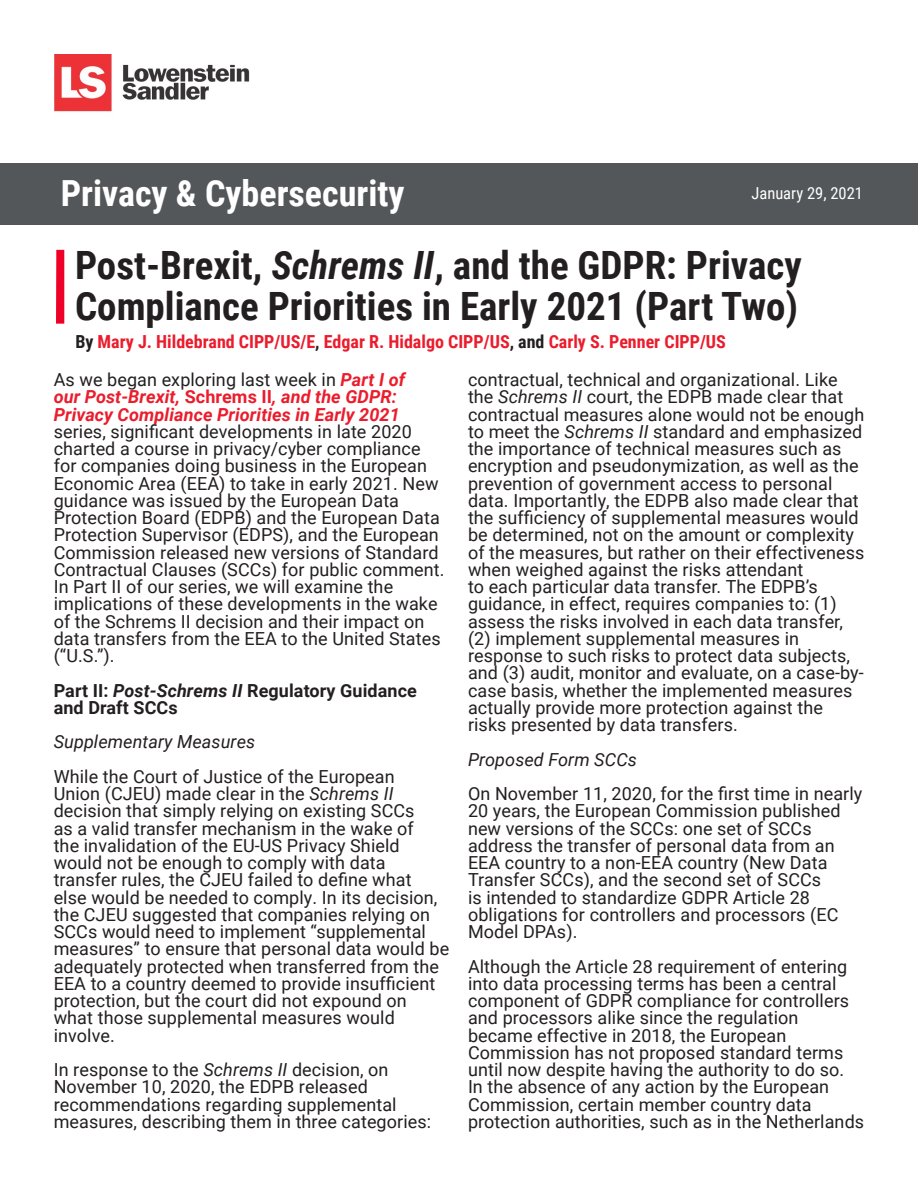
<style>
.page{position:relative;width:918px;height:1188px;background:#fff}
.page>*{position:absolute;margin:0;border:0;box-sizing:border-box;transform-origin:0 0}
.t1{font:700 39px/40.5px "Roboto Condensed";color:#231f20}
.t2{font:700 36px "Roboto Condensed";color:#fff}
.Body{font:18px/17.2px "Roboto";letter-spacing:.005em;color:#231f20}
.Body-2{font:700 18px "Roboto Condensed";color:#eb1c2c}
.Body-3{font:700 18px/17.2px "Roboto";letter-spacing:.005em;color:#231f20}
.Body-4{font:italic 18px "Roboto";letter-spacing:.005em;color:#231f20}
.t3{font:16.5px "Roboto Condensed";color:#fff}
.s1{font-style:italic}
.s2{color:#231f20}
.s3{color:#ea1c2d}
.s4{font-weight:700;font-style:italic;color:#eb1c2c}
.s5{font-weight:700;color:#eb1c2c}
</style>
<div class="page">
<div style="left:0;top:163px;width:918px;height:61px;background:#54575a"></div>
<img style="left:54px;top:54px;width:196px;height:58px">
<div style="left:56px;top:250px;width:8px;height:74px;background:#ef0027"></div>
<p class="t2" style="left:61px;top:168px;width:345px">Privacy &amp; Cybersecurity</p>
<p class="t1" style="left:75px;top:244px;width:728px">Post-Brexit, <span class="s1">Schrems II</span>, and the GDPR: Privacy<br>Compliance Priorities in Early 2021 (Part Two)</p>
<p class="Body-2" style="left:75px;top:329px;width:652px"><span class="s2">By</span> <span class="s3">Mary J. Hildebrand CIPP/US/E</span><span class="s2">,</span> Edgar R. Hidalgo CIPP/US<span class="s2">, and</span> Carly S. Penner CIPP/US</p>
<p class="t3" style="left:752px;top:182px;width:113px">January 29, 2021</p>
<p class="Body" style="left:54px;top:370px;width:392px">As we began exploring last week in <span class="s4">Part I of<br>our Post-Brexit,</span> <span class="s5">Schrems II</span><span class="s4">, and the GDPR:<br>Privacy Compliance Priorities in Early 2021 </span>series, significant developments in late 2020 charted a course in privacy/cyber compliance for companies doing business in the European Economic Area (EEA) to take in early 2021. New guidance was issued by the European Data Protection Board (EDPB) and the European Data Protection Supervisor (EDPS), and the European Commission released new versions of Standard Contractual Clauses (SCCs) for public comment.<br>In Part II of our series, we will examine the implications of these developments in the wake of the Schrems II decision and their impact on data transfers from the EEA to the United States (“U.S.”).</p>
<p class="Body-3" style="left:54px;top:681px;width:365px">Part II: <span class="s1">Post-Schrems II</span> Regulatory Guidance and Draft SCCs</p>
<p class="Body-4" style="left:54px;top:729px;width:203px">Supplementary Measures</p>
<p class="Body" style="left:54px;top:767px;width:397px">While the Court of Justice of the European<br>Union (CJEU) made clear in the <span class="s1">Schrems II </span>decision that simply relying on existing SCCs<br>as a valid transfer mechanism in the wake of<br>the invalidation of the EU-US Privacy Shield would not be enough to comply with data transfer rules, the CJEU failed to define what<br>else would be needed to comply. In its decision, the CJEU suggested that companies relying on SCCs would need to implement “supplemental measures” to ensure that personal data would be adequately protected when transferred from the EEA to a country deemed to provide insufficient protection, but the court did not expound on what those supplemental measures would involve.</p>
<p class="Body" style="left:54px;top:1060px;width:379px">In response to the <span class="s1">Schrems II</span> decision, on November 10, 2020, the EDPB released recommendations regarding supplemental measures, describing them in three categories:</p>
<p class="Body" style="left:468px;top:370px;width:398px">contractual, technical and organizational. Like the <span class="s1">Schrems II</span> court, the EDPB made clear that contractual measures alone would not be enough to meet the <span class="s1">Schrems II</span> standard and emphasized the importance of technical measures such as encryption and pseudonymization, as well as the prevention of government access to personal data. Importantly, the EDPB also made clear that the sufficiency of supplemental measures would be determined, not on the amount or complexity of the measures, but rather on their effectiveness when weighed against the risks attendant<br>to each particular data transfer. The EDPB’s guidance, in effect, requires companies to: (1) assess the risks involved in each data transfer, (2) implement supplemental measures in response to such risks to protect data subjects, and (3) audit, monitor and evaluate, on a case-by&shy;case basis, whether the implemented measures actually provide more protection against the risks presented by data transfers.</p>
<p class="Body-4" style="left:468px;top:747px;width:171px">Proposed Form SCCs</p>
<p class="Body" style="left:468px;top:784px;width:396px">On November 11, 2020, for the first time in nearly 20 years, the European Commission published new versions of the SCCs: one set of SCCs address the transfer of personal data from an EEA country to a non-EEA country (New Data Transfer SCCs), and the second set of SCCs<br>is intended to standardize GDPR Article 28 obligations for controllers and processors (EC Model DPAs).</p>
<p class="Body" style="left:468px;top:957px;width:398px">Although the Article 28 requirement of entering into data processing terms has been a central component of GDPR compliance for controllers and processors alike since the regulation became effective in 2018, the European Commission has not proposed standard terms until now despite having the authority to do so.<br>In the absence of any action by the European Commission, certain member country data protection authorities, such as in the Netherlands</p>
</div>
